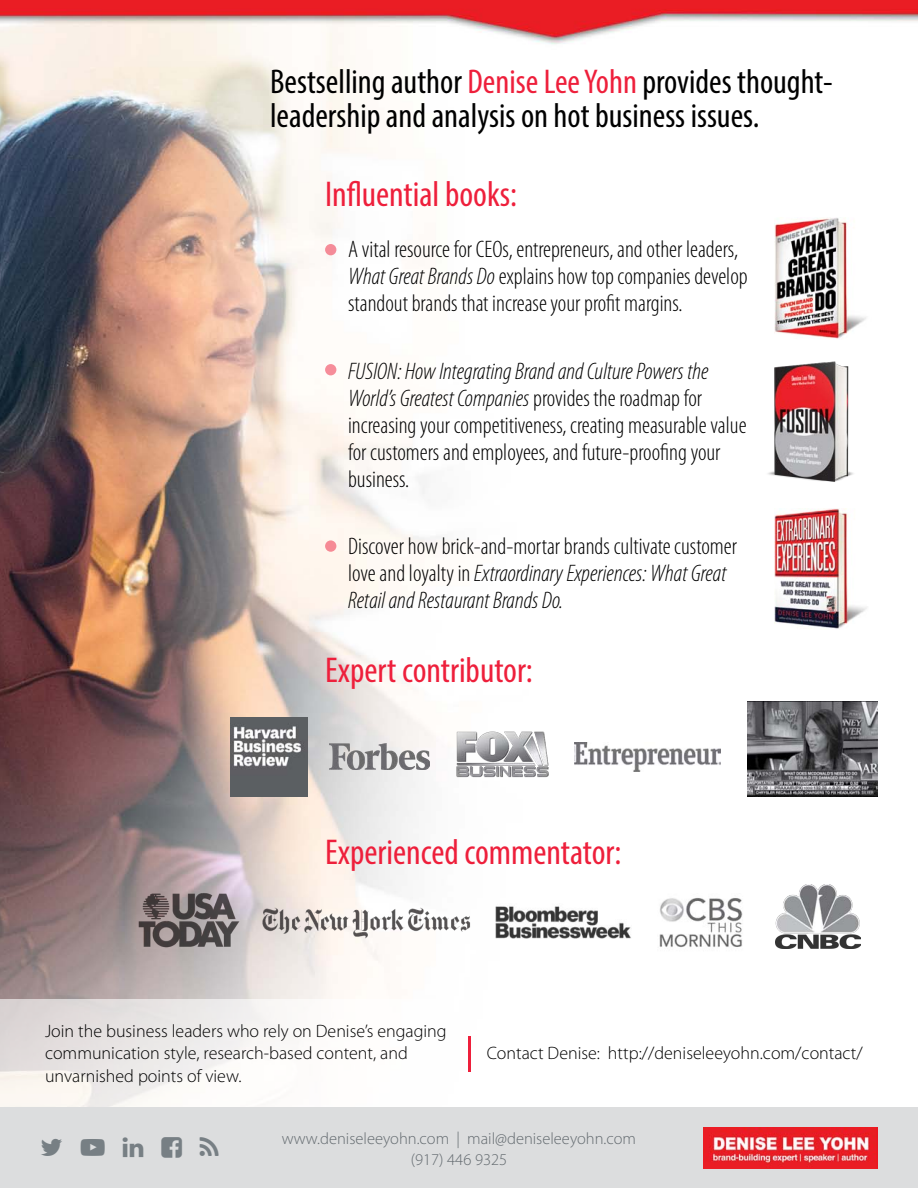
<style>
.page{position:relative;width:918px;height:1188px;background:#fff}
.page>*{position:absolute;margin:0;border:0;box-sizing:border-box;transform-origin:0 0}
.t1{font:condensed 36px "Myriad Pro";color:#ee1f3b}
.t2{font:condensed 34.5px/34.5px "Myriad Pro";color:#000}
.t3{font:300 condensed 24px/27px "Myriad Pro";color:#000}
.t4{font:300 18px/22.5px "Myriad Pro";color:#000}
.t5{font:300 16.5px/21px "Myriad Pro";color:#646b70;text-align:center}
.s1{color:#ee1f3b}
.s2{font-style:italic}
</style>
<div class="page">
<div style="left:0;top:1107px;width:918px;height:81px;background:#dcddde"></div>
<img style="left:703px;top:1127px;width:175px;height:42px">
<img style="left:0;top:0;width:918px;height:999px">
<svg style="left:0;top:999px;width:471px;height:108px;fill:#fbf8f6"></svg>
<hr style="left:468px;top:1036px;width:2px;height:35px;background:#ee1f3b">
<div style="left:325px;top:244px;width:11px;height:11px;background:#f48c98;border-radius:50%"></div>
<div style="left:325px;top:364px;width:11px;height:11px;background:#f68d9a;border-radius:50%"></div>
<img style="left:774px;top:508px;width:95px;height:122px">
<img style="left:759px;top:355px;width:105px;height:132px">
<img style="left:774px;top:218px;width:98px;height:121px">
<img style="left:775px;top:884px;width:86px;height:64px">
<img style="left:658px;top:893px;width:86px;height:59px">
<img style="left:496px;top:904px;width:136px;height:34px">
<img style="left:263px;top:908px;width:207px;height:30px">
<img style="left:231px;top:717px;width:77px;height:79px">
<img style="left:575px;top:742px;width:145px;height:29px">
<img style="left:747px;top:702px;width:131px;height:94px">
<img style="left:452px;top:728px;width:99px;height:52px">
<img style="left:330px;top:744px;width:99px;height:26px">
<img style="left:134px;top:885px;width:110px;height:69px">
<div style="left:325px;top:540px;width:11px;height:12px;background:#f68a94;border-radius:50%"></div>
<h2 class="t2" style="left:270px;top:64px;width:564px">Bestselling author <span class="s1">Denise Lee Yohn</span> provides thought&shy;leadership and analysis on hot business issues.</h2>
<h1 class="t1" style="left:325px;top:173px;width:194px">Influential books:</h1>
<p class="t3" style="left:348px;top:236px;width:401px">A vital resource for CEOs, entrepreneurs, and other leaders,<br><span class="s2">What Great Brands Do</span> explains how top companies develop standout brands that increase your profit margins.</p>
<p class="t3" style="left:348px;top:357px;width:400px"><span class="s2">FUSION: How Integrating Brand and Culture Powers the World’s Greatest Companies</span> provides the roadmap for increasing your competitiveness, creating measurable value for customers and employees, and future-proofing your business.</p>
<p class="t3" style="left:348px;top:533px;width:390px">Discover how brick-and-mortar brands cultivate customer love and loyalty in <span class="s2">Extraordinary Experiences: What Great<br>Retail and Restaurant Brands Do.</span></p>
<h1 class="t1" style="left:325px;top:648px;width:209px">Expert contributor:</h1>
<h1 class="t1" style="left:325px;top:831px;width:298px">Experienced commentator:</h1>
<p class="t4" style="left:45px;top:1019px;width:403px">Join the business leaders who rely on Denise’s engaging communication style, research-based content, and unvarnished points of view.</p>
<p class="t4" style="left:487px;top:1042px;width:377px">Contact Denise: http://deniseleeyohn.com/contact/</p>
<p class="t5" style="left:282px;top:1128px;width:356px">www.deniseleeyohn.com | mail@deniseleeyohn.com (917) 446 9325</p>
</div>
